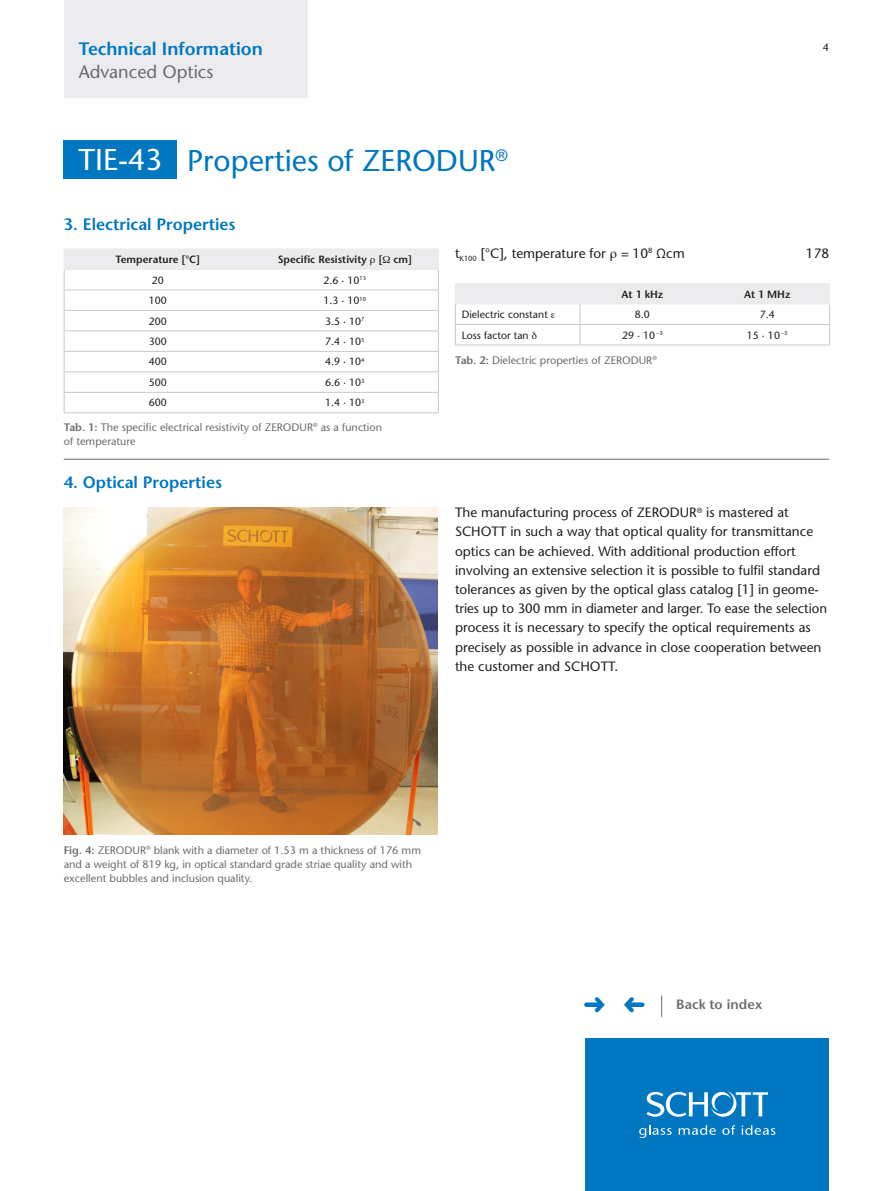
<style>
.page{position:relative;width:893px;height:1191px;background:#fff}
.page>*{position:absolute;margin:0;border:0;box-sizing:border-box;transform-origin:0 0}
.t1{font:500 30px "Stone Sans Std";color:#0077c0}
.t2{font:500 30px "Stone Sans Std";color:#fff}
.Subhead_grau{font:600 18px "Stone Sans Std";color:#0077c0}
.Subhead_grau-2{font:500 18px "Stone Sans Std";color:#6c6d70}
.Copy{font:600 16.5px "Stone Sans Std";color:#0077c0}
.Copy-2{font:500 13.5px/19.2px "Stone Sans Std";color:#231f20}
._07_Body-Kasten{font:600 13.5px "Stone Sans Std";letter-spacing:.01em;color:#6c6d70}
.Fussnote{font:500 10.8px/14.2px "Stone Sans Std";color:#6c6d70}
.t3{font:500 10.8px "Stone Sans Std";color:#231f20}
.Tab-Copy{font:500 10.5px "Stone Sans Std";color:#231f20}
.Tab-Kopf{font:600 10.5px "Stone Sans Std";color:#231f20}
.s1{font-weight:600}
</style>
<div class="page">
<div style="left:585px;top:1038px;width:244px;height:153px;background:#0077c0"></div>
<svg style="left:639px;top:1125px;width:33px;height:13px"></svg>
<svg style="left:679px;top:1125px;width:37px;height:9px"></svg>
<svg style="left:722px;top:1125px;width:13px;height:9px"></svg>
<svg style="left:742px;top:1125px;width:33px;height:9px"></svg>
<svg style="left:647px;top:1091px;width:121px;height:25px"></svg>
<div style="left:64px;top:0;width:243px;height:98px;background:#ececee"></div>
<hr style="left:455px;top:344px;width:125px;height:1px;background:#c7c8ca">
<hr style="left:580px;top:344px;width:125px;height:1px;background:#c7c8ca">
<hr style="left:705px;top:344px;width:125px;height:1px;background:#c7c8ca">
<hr style="left:64px;top:412px;width:187px;height:1px;background:#c7c8ca">
<hr style="left:251px;top:412px;width:188px;height:1px;background:#c7c8ca">
<hr style="left:64px;top:459px;width:765px;height:1px;background:#6c6d70">
<img style="left:64px;top:507px;width:374px;height:327px">
<svg style="left:661px;top:995px;width:1px;height:22px"></svg>
<div style="left:64px;top:140px;width:113px;height:39px;background:#0077c0"></div>
<svg style="left:455px;top:283px;width:375px;height:61px"></svg>
<svg style="left:64px;top:249px;width:375px;height:163px"></svg>
<p class="Subhead_grau" style="left:79px;top:38px;width:186px">Technical Information</p>
<p class="Subhead_grau-2" style="left:79px;top:61px;width:136px">Advanced Optics</p>
<h1 class="t2" style="left:78px;top:142px;width:85px">TIE-43</h1>
<h1 class="t1" style="left:187px;top:143px;width:322px">Properties of ZERODUR<sup>®</sup></h1>
<p class="t3" style="left:823px;top:40px;width:8px">4</p>
<p class="Copy" style="left:64px;top:214px;width:173px">3. Electrical Properties</p>
<p class="Tab-Kopf" style="left:115px;top:253px;width:86px">Temperature [°C]</p>
<p class="Tab-Kopf" style="left:278px;top:253px;width:136px">Specific Resistivity [ cm]</p>
<p class="Tab-Copy" style="left:152px;top:274px;width:14px">20</p>
<p class="Tab-Copy" style="left:323px;top:274px;width:44px">2.6 · 10<sup>13</sup></p>
<p class="Tab-Copy" style="left:149px;top:294px;width:20px">100</p>
<p class="Tab-Copy" style="left:323px;top:294px;width:44px">1.3 · 10<sup>10</sup></p>
<p class="Tab-Copy" style="left:149px;top:315px;width:20px">200</p>
<p class="Tab-Copy" style="left:325px;top:315px;width:41px">3.5 · 10<sup>7</sup></p>
<p class="Tab-Copy" style="left:149px;top:335px;width:20px">300</p>
<p class="Tab-Copy" style="left:325px;top:335px;width:41px">7.4 · 10<sup>5</sup></p>
<p class="Tab-Copy" style="left:149px;top:355px;width:20px">400</p>
<p class="Tab-Copy" style="left:325px;top:355px;width:41px">4.9 · 10<sup>4</sup></p>
<p class="Tab-Copy" style="left:149px;top:376px;width:20px">500</p>
<p class="Tab-Copy" style="left:325px;top:376px;width:41px">6.6 · 10<sup>3</sup></p>
<p class="Tab-Copy" style="left:149px;top:396px;width:20px">600</p>
<p class="Tab-Copy" style="left:325px;top:396px;width:41px">1.4 · 10<sup>3</sup></p>
<p class="Fussnote" style="left:64px;top:420px;width:320px"><span class="s1">Tab. 1:</span> The specific electrical resistivity of ZERODUR<sup>®</sup> as a function of temperature</p>
<p class="Copy" style="left:64px;top:473px;width:160px">4. Optical Properties</p>
<p class="Copy-2" style="left:455px;top:244px;width:231px">t<sub>K100</sub> [°C], temperature for = 10<sup>8</sup> Ωcm</p>
<p class="Copy-2" style="left:806px;top:244px;width:25px">178</p>
<p class="Tab-Kopf" style="left:622px;top:288px;width:43px">At 1 kHz</p>
<p class="Tab-Kopf" style="left:744px;top:288px;width:48px">At 1 MHz</p>
<p class="Tab-Copy" style="left:462px;top:308px;width:88px">Dielectric constant</p>
<p class="Tab-Copy" style="left:635px;top:308px;width:17px">8.0</p>
<p class="Tab-Copy" style="left:760px;top:308px;width:17px">7.4</p>
<p class="Tab-Copy" style="left:462px;top:329px;width:68px">Loss factor tan</p>
<p class="Tab-Copy" style="left:622px;top:329px;width:42px">29 · 10 <sup>–3</sup></p>
<p class="Tab-Copy" style="left:747px;top:329px;width:42px">15 · 10 <sup>–3</sup></p>
<p class="Fussnote" style="left:455px;top:353px;width:203px"><span class="s1">Tab. 2:</span> Dielectric properties of ZERODUR<sup>®</sup></p>
<p class="Copy-2" style="left:455px;top:503px;width:374px">The manufacturing process of ZERODUR<sup>®</sup> is mastered at SCHOTT in such a way that optical quality for transmittance optics can be achieved. With additional production effort involving an extensive selection it is possible to fulfil standard tolerances as given by the optical glass catalog [1] in geome&shy;tries up to 300 mm in diameter and larger. To ease the selection process it is necessary to specify the optical requirements as precisely as possible in advance in close cooperation between the customer and SCHOTT.</p>
<p class="Fussnote" style="left:64px;top:842px;width:359px"><span class="s1">Fig. 4:</span> ZERODUR<sup>®</sup> blank with a diameter of 1.53 m a thickness of 176 mm and a weight of 819 kg, in optical standard grade striae quality and with excellent bubbles and inclusion quality.</p>
<p class="_07_Body-Kasten" style="left:676px;top:995px;width:88px">Back to index</p>
</div>
